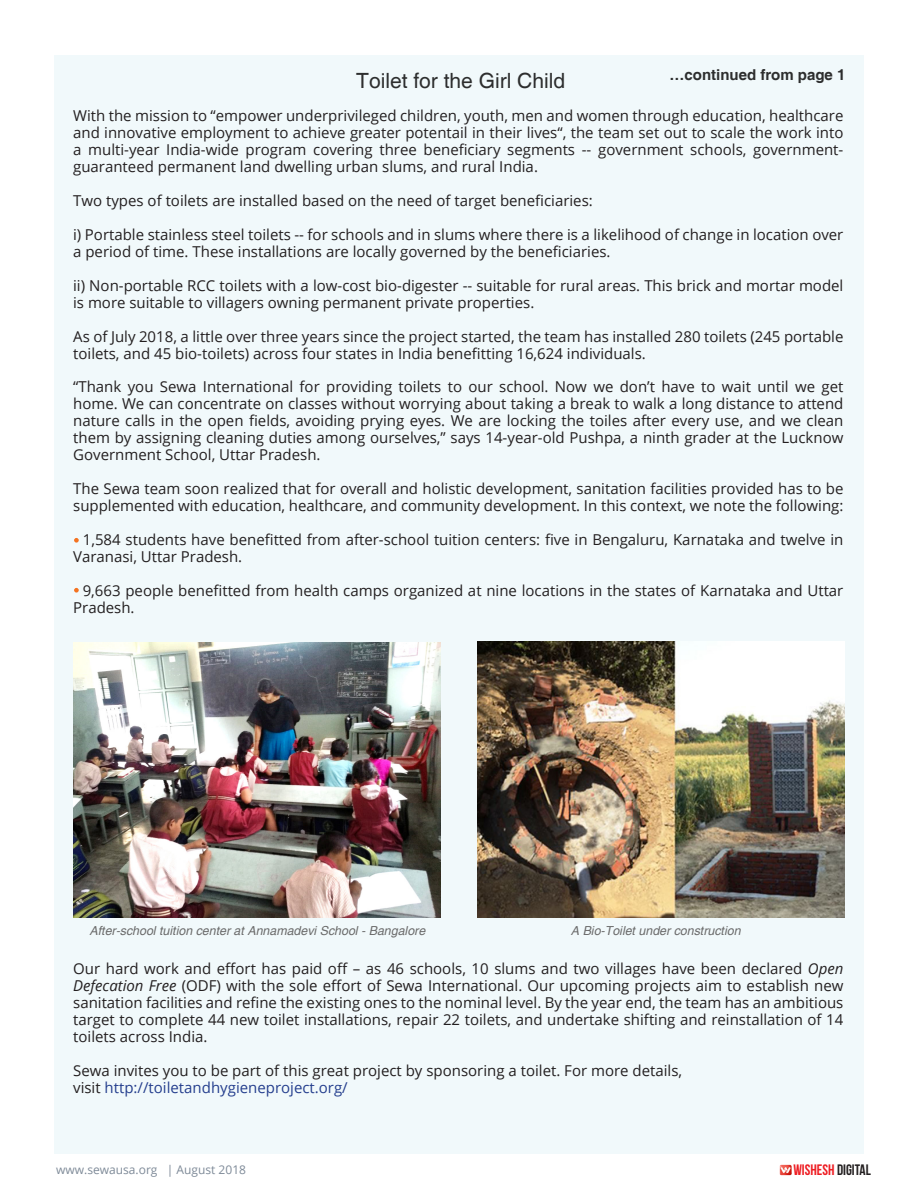
<style>
.page{position:relative;width:918px;height:1188px;background:#fff}
.page>*{position:absolute;margin:0;border:0;box-sizing:border-box;transform-origin:0 0}
.t1{font:21px "Helvetica";color:#2d2e2e}
.t2{font:15.15px "Bebas Neue";color:#ee1d23}
.t3{font:15px/17px "Open Sans";color:#231f20}
.t4{font:15px "Open Sans";color:#253f8e}
.t5{font:700 15px "Helvetica";color:#2d2e2e}
.t6{font:italic 12.45px "Helvetica";color:#6b6b6b}
.t7{font:12px "Open Sans";color:#7e8a98}
.s1{font-style:italic}
.s2{color:#231f20}
</style>
<div class="page">
<svg style="left:780px;top:1164px;width:12px;height:12px"></svg>
<div style="left:54px;top:55px;width:810px;height:1099px;background:#ebf7fa"></div>
<img style="left:73px;top:642px;width:367px;height:276px">
<img style="left:478px;top:642px;width:367px;height:276px">
<svg style="left:74px;top:538px;width:5px;height:5px"></svg>
<svg style="left:74px;top:588px;width:5px;height:5px"></svg>
<p class="t1" style="left:356px;top:68px;width:210px">Toilet for the Girl Child</p>
<p class="t5" style="left:670px;top:66px;width:177px">…continued from page 1</p>
<p class="t3" style="left:73px;top:107px;width:772px;text-align:justify">With the mission to “empower underprivileged children, youth, men and women through education, healthcare and innovative employment to achieve greater potentail in their lives“, the team set out to scale the work into a multi-year India-wide program covering three beneficiary segments -- government schools, government&shy;guaranteed permanent land dwelling urban slums, and rural India.</p>
<p class="t3" style="left:73px;top:192px;width:521px">Two types of toilets are installed based on the need of target beneficiaries:</p>
<p class="t3" style="left:73px;top:226px;width:772px">i) Portable stainless steel toilets -- for schools and in slums where there is a likelihood of change in location over a period of time. These installations are locally governed by the beneficiaries.</p>
<p class="t3" style="left:73px;top:276px;width:772px">ii) Non-portable RCC toilets with a low-cost bio-digester -- suitable for rural areas. This brick and mortar model is more suitable to villagers owning permanent private properties.</p>
<p class="t3" style="left:73px;top:327px;width:772px">As of July 2018, a little over three years since the project started, the team has installed 280 toilets (245 portable toilets, and 45 bio-toilets) across four states in India benefitting 16,624 individuals.</p>
<p class="t3" style="left:73px;top:378px;width:772px;text-align:justify">“Thank you Sewa International for providing toilets to our school. Now we don’t have to wait until we get home. We can concentrate on classes without worrying about taking a break to walk a long distance to attend nature calls in the open fields, avoiding prying eyes. We are locking the toiles after every use, and we clean them by assigning cleaning duties among ourselves,” says 14-year-old Pushpa, a ninth grader at the Lucknow Government School, Uttar Pradesh.</p>
<p class="t3" style="left:73px;top:480px;width:772px">The Sewa team soon realized that for overall and holistic development, sanitation facilities provided has to be supplemented with education, healthcare, and community development. In this context, we note the following:</p>
<p class="t3" style="left:73px;top:531px;width:772px;text-indent:10px">1,584 students have benefitted from after-school tuition centers: five in Bengaluru, Karnataka and twelve in<br>Varanasi, Uttar Pradesh.</p>
<p class="t3" style="left:73px;top:582px;width:772px;text-indent:10px">9,663 people benefitted from health camps organized at nine locations in the states of Karnataka and Uttar<br>Pradesh.</p>
<p class="t6" style="left:90px;top:923px;width:337px">After-school tuition center at Annamadevi School - Bangalore</p>
<p class="t6" style="left:571px;top:923px;width:171px">A Bio-Toilet under construction</p>
<p class="t3" style="left:73px;top:960px;width:772px;text-align:justify">Our hard work and effort has paid off – as 46 schools, 10 slums and two villages have been declared <span class="s1">Open Defecation Free</span> (ODF) with the sole effort of Sewa International. Our upcoming projects aim to establish new sanitation facilities and refine the existing ones to the nominal level. By the year end, the team has an ambitious target to complete 44 new toilet installations, repair 22 toilets, and undertake shifting and reinstallation of 14 toilets across India.</p>
<p class="t3" style="left:73px;top:1061px;width:611px">Sewa invites you to be part of this great project by sponsoring a toilet. For more details,</p>
<p class="t4" style="left:73px;top:1077px;width:276px"><span class="s2">visit</span> http://toiletandhygieneproject.org/</p>
<p class="t7" style="left:56px;top:1162px;width:191px">www.sewausa.org | August 2018</p>
<p class="t2" style="left:793px;top:1162px;width:79px">WISHESH <span class="s2">DIGITAL</span></p>
</div>
